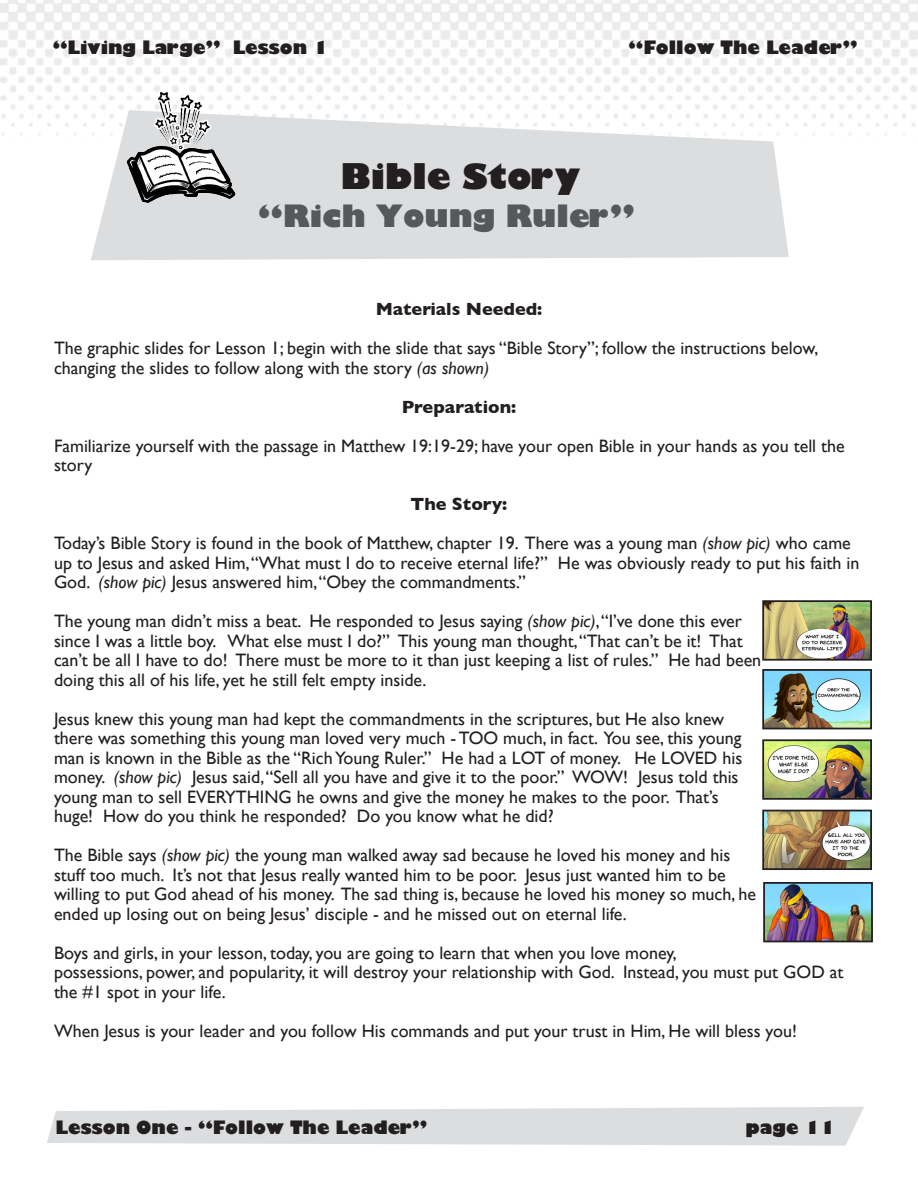
<style>
.page{position:relative;width:918px;height:1188px;background:#fff}
.page>*{position:absolute;margin:0;border:0;box-sizing:border-box;transform-origin:0 0}
.t1{font:800 34.5px "Gill Sans";color:#231f20}
.t2{font:800 30px "Gill Sans";color:#57585a}
.t3{font:18px/19.5px "Gill Sans";color:#231f20}
.t4{font:800 18px "Gill Sans";color:#231f20}
.t5{font:700 18px "Gill Sans";color:#231f20}
.s1{font-style:italic}
</style>
<div class="page">
<img style="left:0;top:0;width:918px;height:136px">
<svg style="left:47px;top:1107px;width:817px;height:39px;background:#dfe0e2"></svg>
<svg style="left:91px;top:110px;width:698px;height:150px;fill:#dcdddf"></svg>
<img style="left:124px;top:88px;width:114px;height:118px">
<img style="left:765px;top:603px;width:104px;height:55px">
<div style="left:762px;top:600px;width:110px;height:61px;border:2px solid #231f20"></div>
<img style="left:765px;top:672px;width:104px;height:54px">
<div style="left:762px;top:669px;width:110px;height:60px;border:2px solid #231f20"></div>
<img style="left:765px;top:742px;width:104px;height:55px">
<div style="left:762px;top:739px;width:110px;height:61px;border:2px solid #231f20"></div>
<img style="left:765px;top:813px;width:104px;height:54px">
<div style="left:762px;top:810px;width:110px;height:60px;border:2px solid #231f20"></div>
<img style="left:766px;top:885px;width:104px;height:54px">
<div style="left:763px;top:882px;width:110px;height:60px;border:2px solid #231f20"></div>
<p class="t4" style="left:53px;top:33px;width:277px">“Living Large” Lesson 1</p>
<p class="t4" style="left:629px;top:33px;width:231px">“Follow The Leader”</p>
<p class="t1" style="left:341px;top:149px;width:241px">Bible Story</p>
<p class="t2" style="left:258px;top:192px;width:378px">“Rich Young Ruler”</p>
<p class="t5" style="left:376px;top:295px;width:168px">Materials Needed:</p>
<p class="t3" style="left:54px;top:338px;width:766px">The graphic slides for Lesson 1; begin with the slide that says “Bible Story”; follow the instructions below, changing the slides to follow along with the story <span class="s1">(as shown)</span></p>
<p class="t5" style="left:402px;top:392px;width:116px">Preparation:</p>
<p class="t3" style="left:54px;top:436px;width:792px">Familiarize yourself with the passage in Matthew 19:19-29; have your open Bible in your hands as you tell the story</p>
<p class="t5" style="left:411px;top:490px;width:98px">The Story:</p>
<p class="t3" style="left:54px;top:533px;width:807px">Today’s Bible Story is found in the book of Matthew, chapter 19. There was a young man <span class="s1">(show pic)</span> who came up to Jesus and asked Him, “What must I do to receive eternal life?” He was obviously ready to put his faith in<br>God. <span class="s1">(show pic)</span> Jesus answered him, “Obey the commandments.”</p>
<p class="t3" style="left:54px;top:611px;width:709px">The young man didn’t miss a beat. He responded to Jesus saying <span class="s1">(show pic)</span>, “I’ve done this ever since I was a little boy. What else must I do?” This young man thought, “That can’t be it! That can’t be all I have to do! There must be more to it than just keeping a list of rules.” He had been doing this all of his life, yet he still felt empty inside.</p>
<p class="t3" style="left:54px;top:709px;width:690px">Jesus knew this young man had kept the commandments in the scriptures, but He also knew there was something this young man loved very much - TOO much, in fact. You see, this young man is known in the Bible as the “Rich Young Ruler.” He had a LOT of money. He LOVED his</p>
<p class="t3" style="left:54px;top:767px;width:686px">money. <span class="s1">(show pic)</span> Jesus said, “Sell all you have and give it to the poor.” WOW! Jesus told this</p>
<p class="t3" style="left:54px;top:787px;width:666px">young man to sell EVERYTHING he owns and give the money he makes to the poor. That’s huge! How do you think he responded? Do you know what he did?</p>
<p class="t3" style="left:54px;top:845px;width:704px">The Bible says <span class="s1">(show pic)</span> the young man walked away sad because he loved his money and his stuff too much. It’s not that Jesus really wanted him to be poor. Jesus just wanted him to be willing to put God ahead of his money. The sad thing is, because he loved his money so much, he ended up losing out on being Jesus’ disciple - and he missed out on eternal life.</p>
<p class="t3" style="left:54px;top:943px;width:624px">Boys and girls, in your lesson, today, you are going to learn that when you love money,</p>
<p class="t3" style="left:54px;top:962px;width:791px">possessions, power, and popularity, it will destroy your relationship with God. Instead, you must put GOD at the #1 spot in your life.</p>
<p class="t3" style="left:54px;top:1021px;width:744px">When Jesus is your leader and you follow His commands and put your trust in Him, He will bless you!</p>
<p class="t4" style="left:56px;top:1113px;width:373px">Lesson One - “Follow The Leader”</p>
<p class="t4" style="left:745px;top:1113px;width:92px">page 11</p>
</div>
